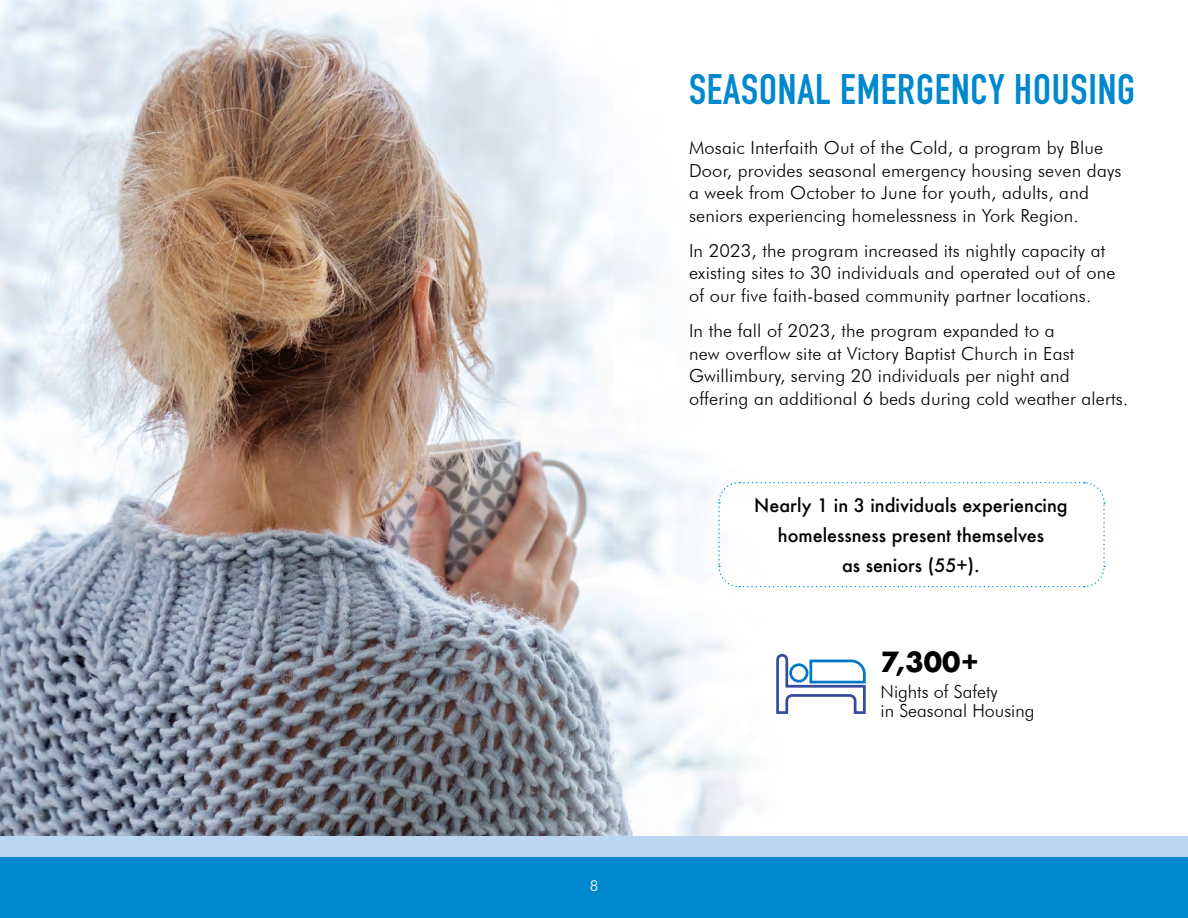
<style>
.page{position:relative;width:1188px;height:918px;background:#fff}
.page>*{position:absolute;margin:0;border:0;box-sizing:border-box;transform-origin:0 0}
.t1{font:700 42px "DIN Condensed";letter-spacing:.02em;color:#0088ce}
.t2{font:700 27px "Futura";color:#000}
.Text_on_White{font:300 18px/22.5px "Futura BT";letter-spacing:.01em;color:#000}
.t3{font:500 18px/30px "Futura";color:#000;text-align:center}
.t4{font:300 15px "Futura BT";color:#fff}
</style>
<div class="page">
<img style="left:0;top:0;width:1106px;height:836px">
<div style="left:0;top:849px;width:1188px;height:69px;background:#0088ce"></div>
<div style="left:0;top:836px;width:1188px;height:21px;background:#bad6f0"></div>
<svg style="left:718px;top:481px;width:387px;height:107px"></svg>
<svg style="left:775px;top:655px;width:92px;height:60px"></svg>
<p class="t4" style="left:590px;top:877px;width:10px">8</p>
<p class="t1" style="left:689px;top:61px;width:448px">SEASONAL EMERGENCY HOUSING</p>
<p class="Text_on_White" style="left:689px;top:136px;width:434px">Mosaic Interfaith Out of the Cold, a program by Blue Door, provides seasonal emergency housing seven days a week from October to June for youth, adults, and seniors experiencing homelessness in York Region.</p>
<p class="Text_on_White" style="left:689px;top:239px;width:428px">In 2023, the program increased its nightly capacity at existing sites to 30 individuals and operated out of one of our five faith-based community partner locations.</p>
<p class="Text_on_White" style="left:689px;top:319px;width:441px">In the fall of 2023, the program expanded to a<br>new overflow site at Victory Baptist Church in East Gwillimbury, serving 20 individuals per night and offering an additional 6 beds during cold weather alerts.</p>
<p class="t3" style="left:754px;top:490px;width:315px">Nearly 1 in 3 individuals experiencing homelessness present themselves<br>as seniors (55+).</p>
<p class="t2" style="left:881px;top:643px;width:100px">7,300+</p>
<p class="Text_on_White" style="left:881px;top:680px;width:119px">Nights of Safety</p>
<p class="Text_on_White" style="left:881px;top:699px;width:155px">in Seasonal Housing</p>
</div>
